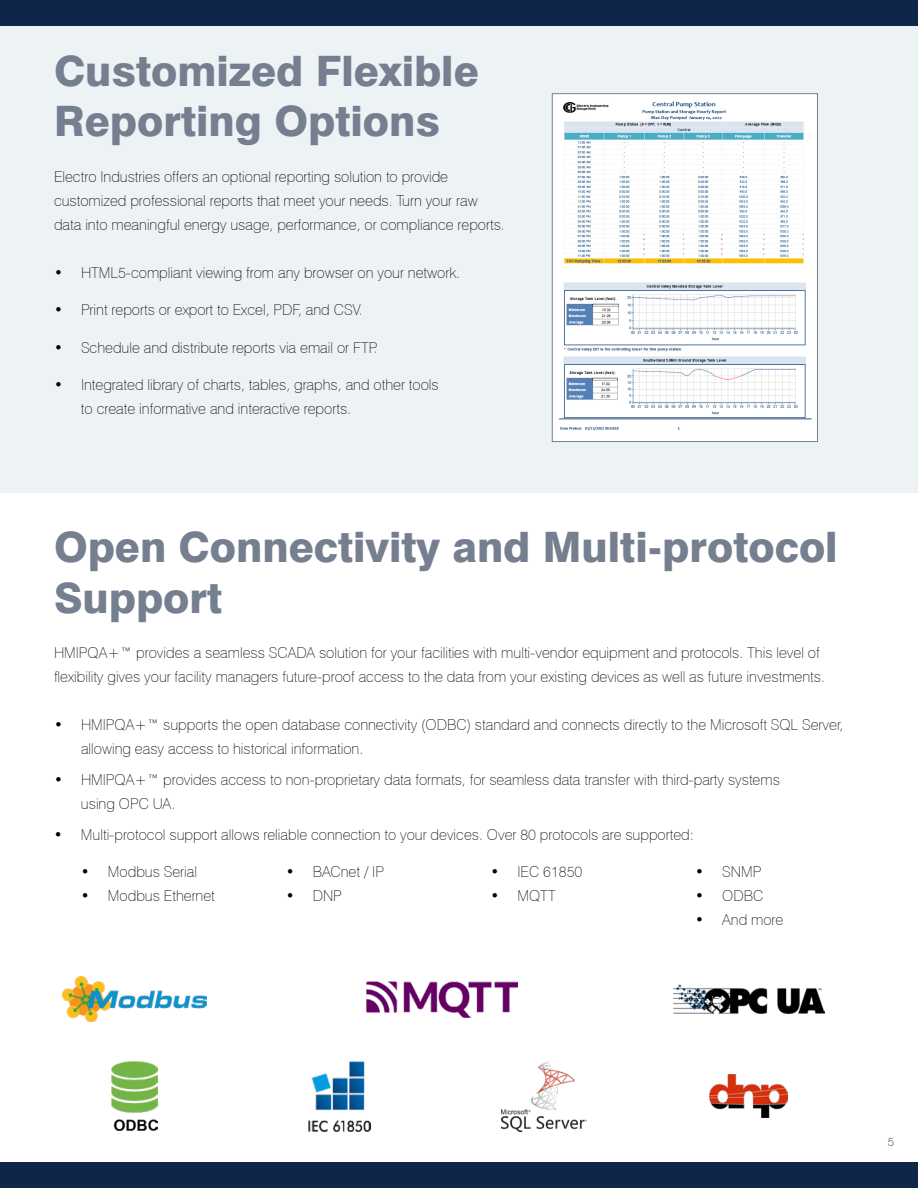
<style>
.page{position:relative;width:918px;height:1188px;background:#fff}
.page>*{position:absolute;margin:0;border:0;box-sizing:border-box;transform-origin:0 0}
.t1{font:800 42px/50.4px "Swiss 721 BT";color:#757f90}
.t2{font:100 15px/24px "Swiss 721 BT";color:#000}
.t3{font:100 12px "Swiss 721 BT";color:#000}
</style>
<div class="page">
<div style="left:0;top:26px;width:918px;height:466px;background:#edf2f4"></div>
<img style="left:63px;top:976px;width:143px;height:46px">
<img style="left:366px;top:981px;width:151px;height:36px">
<img style="left:673px;top:985px;width:151px;height:28px">
<img style="left:710px;top:1074px;width:78px;height:43px">
<img style="left:502px;top:1061px;width:85px;height:70px">
<img style="left:308px;top:1061px;width:62px;height:70px">
<img style="left:111px;top:1061px;width:47px;height:70px">
<img style="left:554px;top:95px;width:262px;height:345px">
<div style="left:552px;top:93px;width:266px;height:349px;border:1px solid #757f90"></div>
<div style="left:0;top:0;width:918px;height:26px;background:#0f2648"></div>
<div style="left:0;top:1162px;width:918px;height:26px;background:#0f2648"></div>
<h1 class="t1" style="left:54px;top:45px;width:426px">Customized Flexible<br>Reporting Options</h1>
<p class="t2" style="left:54px;top:164px;width:452px">Electro Industries offers an optional reporting solution to provide customized professional reports that meet your needs. Turn your raw data into meaningful energy usage, performance, or compliance reports.</p>
<p class="t2" style="left:54px;top:260px;width:408px">• HTML5-compliant viewing from any browser on your network.</p>
<p class="t2" style="left:54px;top:298px;width:310px">• Print reports or export to Excel, PDF, and CSV.</p>
<p class="t2" style="left:54px;top:335px;width:325px">• Schedule and distribute reports via email or FTP.</p>
<p class="t2" style="left:81px;top:373px;width:359px;text-indent:-27px">• Integrated library of charts, tables, graphs, and other tools to create informative and interactive reports.</p>
<h1 class="t1" style="left:54px;top:522px;width:785px">Open Connectivity and Multi-protocol<br>Support</h1>
<p class="t2" style="left:54px;top:641px;width:773px">HMIPQA+™ provides a seamless SCADA solution for your facilities with multi-vendor equipment and protocols. This level of flexibility gives your facility managers future-proof access to the data from your existing devices as well as future investments.</p>
<p class="t2" style="left:81px;top:713px;width:764px;text-indent:-27px">• HMIPQA+™ supports the open database connectivity (ODBC) standard and connects directly to the Microsoft SQL Server, allowing easy access to historical information.</p>
<p class="t2" style="left:81px;top:767px;width:700px;text-indent:-27px">• HMIPQA+™ provides access to non-proprietary data formats, for seamless data transfer with third-party systems using OPC UA.</p>
<p class="t2" style="left:54px;top:822px;width:642px">• Multi-protocol support allows reliable connection to your devices. Over 80 protocols are supported:</p>
<p class="t2" style="left:81px;top:860px;width:118px">• Modbus Serial</p>
<p class="t2" style="left:81px;top:884px;width:135px">• Modbus Ethernet</p>
<p class="t2" style="left:286px;top:860px;width:100px">• BACnet / IP</p>
<p class="t2" style="left:286px;top:884px;width:58px">• DNP</p>
<p class="t2" style="left:490px;top:860px;width:93px">• IEC 61850</p>
<p class="t2" style="left:490px;top:884px;width:67px">• MQTT</p>
<p class="t2" style="left:695px;top:860px;width:68px">• SNMP</p>
<p class="t2" style="left:695px;top:884px;width:70px">• ODBC</p>
<p class="t2" style="left:695px;top:908px;width:90px">• And more</p>
<p class="t3" style="left:888px;top:1135px;width:8px">5</p>
</div>
